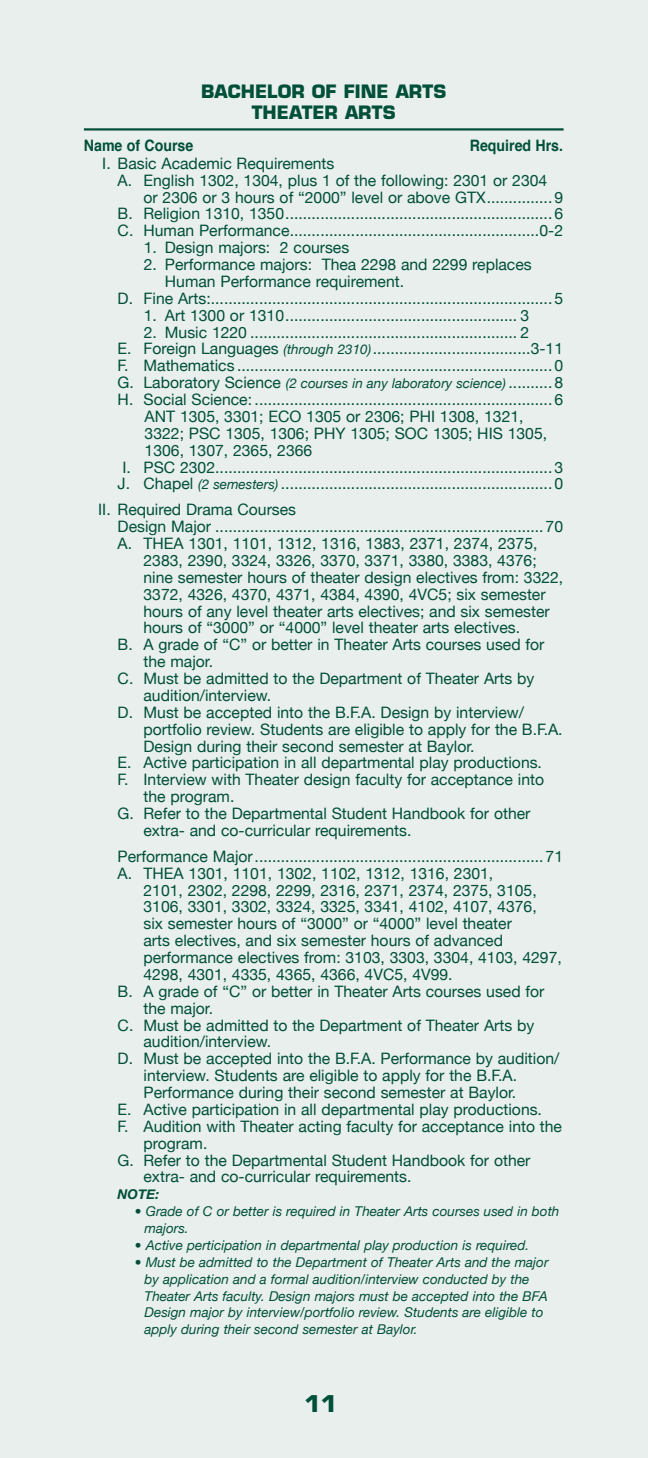
<style>
.page{position:relative;width:648px;height:1458px;background:#e8efec}
.page>*{position:absolute;margin:0;border:0;box-sizing:border-box;transform-origin:0 0}
.t1{font:700 22.5px "Eurostile";color:#004f39}
.t2{font:700 18px/21.6px "Eurostile";color:#004f39;text-align:center}
.t3{font:15.75px/16.9px "Helvetica Neue";color:#004f39;text-align:center}
.t4{font:700 15.75px "Helvetica";color:#004f39;scale:.9 1}
.t5{font:italic 13.5px/16.9px "Helvetica Neue";color:#004f39}
.t6{font:italic 700 13.5px "Helvetica Neue";color:#004f39}
.s1{font-style:italic;font-size:13.5px}
.s2{font-style:normal;font-size:15.75px}
</style>
<div class="page">
<hr style="left:84px;top:128px;width:480px;height:3px;background:#004f39">
<p class="t2" style="left:201px;top:82px;width:246px">BACHELOR OF FINE ARTS<br>THEATER ARTS</p>
<p class="t4" style="left:84px;top:139px;width:123px">Name of Course</p>
<p class="t4" style="left:470px;top:139px;width:105px">Required Hrs.</p>
<p class="t3" style="left:102px;top:155px;width:234px">I. Basic Academic Requirements</p>
<p class="t3" style="left:118px;top:171px;width:431px">A. English 1302, 1304, plus 1 of the following: 2301 or 2304</p>
<p class="t3" style="left:144px;top:188px;width:421px">or 2306 or 3 hours of “2000” level or above GTX ...............9</p>
<p class="t3" style="left:118px;top:205px;width:447px">B. Religion 1310, 1350 .............................................................6</p>
<p class="t3" style="left:118px;top:222px;width:447px">C. Human Performance .........................................................0-2</p>
<p class="t3" style="left:144px;top:239px;width:207px">1. Design majors: 2 courses</p>
<p class="t3" style="left:144px;top:256px;width:390px">2. Performance majors: Thea 2298 and 2299 replaces</p>
<p class="t3" style="left:165px;top:273px;width:241px">Human Performance requirement.</p>
<p class="t3" style="left:118px;top:290px;width:447px">D. Fine Arts: ..............................................................................5</p>
<p class="t3" style="left:144px;top:306px;width:387px">1. Art 1300 or 1310 ..................................................... 3</p>
<p class="t3" style="left:118px;top:323px;width:447px">2. Music 1220 ............................................................. 2<br>E. Foreign Languages <span class="s1">(through 2310)</span> ....................................3-11<br>F. Mathematics ........................................................................0</p>
<p class="t5" style="left:118px;top:375px;width:447px"><span class="s2">G. Laboratory Science</span> (2 courses in any laboratory science) <span class="s2">..........8</span></p>
<p class="t3" style="left:118px;top:391px;width:447px">H. Social Science: ....................................................................6</p>
<p class="t3" style="left:145px;top:408px;width:380px">ANT 1305, 3301; ECO 1305 or 2306; PHI 1308, 1321,</p>
<p class="t3" style="left:145px;top:425px;width:404px">3322; PSC 1305, 1306; PHY 1305; SOC 1305; HIS 1305,</p>
<p class="t3" style="left:145px;top:441px;width:169px">1306, 1307, 2365, 2366</p>
<p class="t3" style="left:122px;top:458px;width:442px">I. PSC 2302 .............................................................................3</p>
<p class="t3" style="left:118px;top:475px;width:447px">J. Chapel <span class="s1">(2 semesters)</span> ..............................................................0</p>
<p class="t3" style="left:98px;top:501px;width:199px">II. Required Drama Courses</p>
<p class="t3" style="left:118px;top:518px;width:447px">Design Major ...........................................................................70</p>
<p class="t3" style="left:118px;top:535px;width:421px">A. THEA 1301, 1101, 1312, 1316, 1383, 2371, 2374, 2375,</p>
<p class="t3" style="left:144px;top:552px;width:395px">2383, 2390, 3324, 3326, 3370, 3371, 3380, 3383, 4376;</p>
<p class="t3" style="left:144px;top:569px;width:421px">nine semester hours of theater design electives from: 3322,</p>
<p class="t3" style="left:144px;top:585px;width:404px">3372, 4326, 4370, 4371, 4384, 4390, 4VC5; six semester</p>
<p class="t3" style="left:144px;top:602px;width:408px">hours of any level theater arts electives; and six semester</p>
<p class="t3" style="left:144px;top:619px;width:378px">hours of “3000” or “4000” level theater arts electives.</p>
<p class="t3" style="left:118px;top:636px;width:428px">B. A grade of “C” or better in Theater Arts courses used for</p>
<p class="t3" style="left:144px;top:653px;width:71px">the major.</p>
<p class="t3" style="left:118px;top:670px;width:418px">C. Must be admitted to the Department of Theater Arts by</p>
<p class="t3" style="left:144px;top:687px;width:129px">audition/interview.</p>
<p class="t3" style="left:118px;top:704px;width:408px">D. Must be accepted into the B.F.A. Design by interview/</p>
<p class="t3" style="left:144px;top:720px;width:421px">portfolio review. Students are eligible to apply for the B.F.A.</p>
<p class="t3" style="left:144px;top:737px;width:333px">Design during their second semester at Baylor.</p>
<p class="t3" style="left:118px;top:754px;width:426px">E. Active participation in all departmental play productions.</p>
<p class="t3" style="left:118px;top:771px;width:428px">F. Interview with Theater design faculty for acceptance into</p>
<p class="t3" style="left:144px;top:788px;width:92px">the program.</p>
<p class="t3" style="left:118px;top:805px;width:414px">G. Refer to the Departmental Student Handbook for other</p>
<p class="t3" style="left:144px;top:822px;width:269px">extra- and co-curricular requirements.</p>
<p class="t3" style="left:118px;top:848px;width:447px">Performance Major ..................................................................71</p>
<p class="t3" style="left:118px;top:864px;width:377px">A. THEA 1301, 1101, 1302, 1102, 1312, 1316, 2301,</p>
<p class="t3" style="left:144px;top:881px;width:395px">2101, 2302, 2298, 2299, 2316, 2371, 2374, 2375, 3105,</p>
<p class="t3" style="left:144px;top:898px;width:395px">3106, 3301, 3302, 3324, 3325, 3341, 4102, 4107, 4376,</p>
<p class="t3" style="left:144px;top:915px;width:370px">six semester hours of “3000” or “4000” level theater</p>
<p class="t3" style="left:144px;top:932px;width:361px">arts electives, and six semester hours of advanced</p>
<p class="t3" style="left:144px;top:949px;width:420px">performance electives from: 3103, 3303, 3304, 4103, 4297,</p>
<p class="t3" style="left:144px;top:966px;width:311px">4298, 4301, 4335, 4365, 4366, 4VC5, 4V99.</p>
<p class="t3" style="left:118px;top:983px;width:428px">B. A grade of “C” or better in Theater Arts courses used for</p>
<p class="t3" style="left:144px;top:999px;width:71px">the major.</p>
<p class="t3" style="left:118px;top:1016px;width:418px">C. Must be admitted to the Department of Theater Arts by</p>
<p class="t3" style="left:144px;top:1033px;width:129px">audition/interview.</p>
<p class="t3" style="left:118px;top:1050px;width:443px">D. Must be accepted into the B.F.A. Performance by audition/</p>
<p class="t3" style="left:144px;top:1067px;width:375px">interview. Students are eligible to apply for the B.F.A.</p>
<p class="t3" style="left:144px;top:1084px;width:374px">Performance during their second semester at Baylor.</p>
<p class="t3" style="left:118px;top:1101px;width:426px">E. Active participation in all departmental play productions.</p>
<p class="t3" style="left:118px;top:1118px;width:446px">F. Audition with Theater acting faculty for acceptance into the</p>
<p class="t3" style="left:144px;top:1134px;width:65px">program.</p>
<p class="t3" style="left:118px;top:1151px;width:414px">G. Refer to the Departmental Student Handbook for other</p>
<p class="t3" style="left:144px;top:1168px;width:269px">extra- and co-curricular requirements.</p>
<p class="t6" style="left:118px;top:1186px;width:43px">NOTE:</p>
<p class="t5" style="left:145px;top:1203px;width:416px;text-indent:-10px">• Grade of C or better is required in Theater Arts courses used in both majors.</p>
<p class="t5" style="left:135px;top:1236px;width:396px">• Active perticipation in departmental play production is required.</p>
<p class="t5" style="left:145px;top:1253px;width:405px;text-indent:-10px">• Must be admitted to the Department of Theater Arts and the major by application and a formal audition/interview conducted by the Theater Arts faculty. Design majors must be accepted into the BFA Design major by interview/portfolio review. Students are eligible to apply during their second semester at Baylor.</p>
<h1 class="t1" style="left:305px;top:1396px;width:34px">11</h1>
</div>
